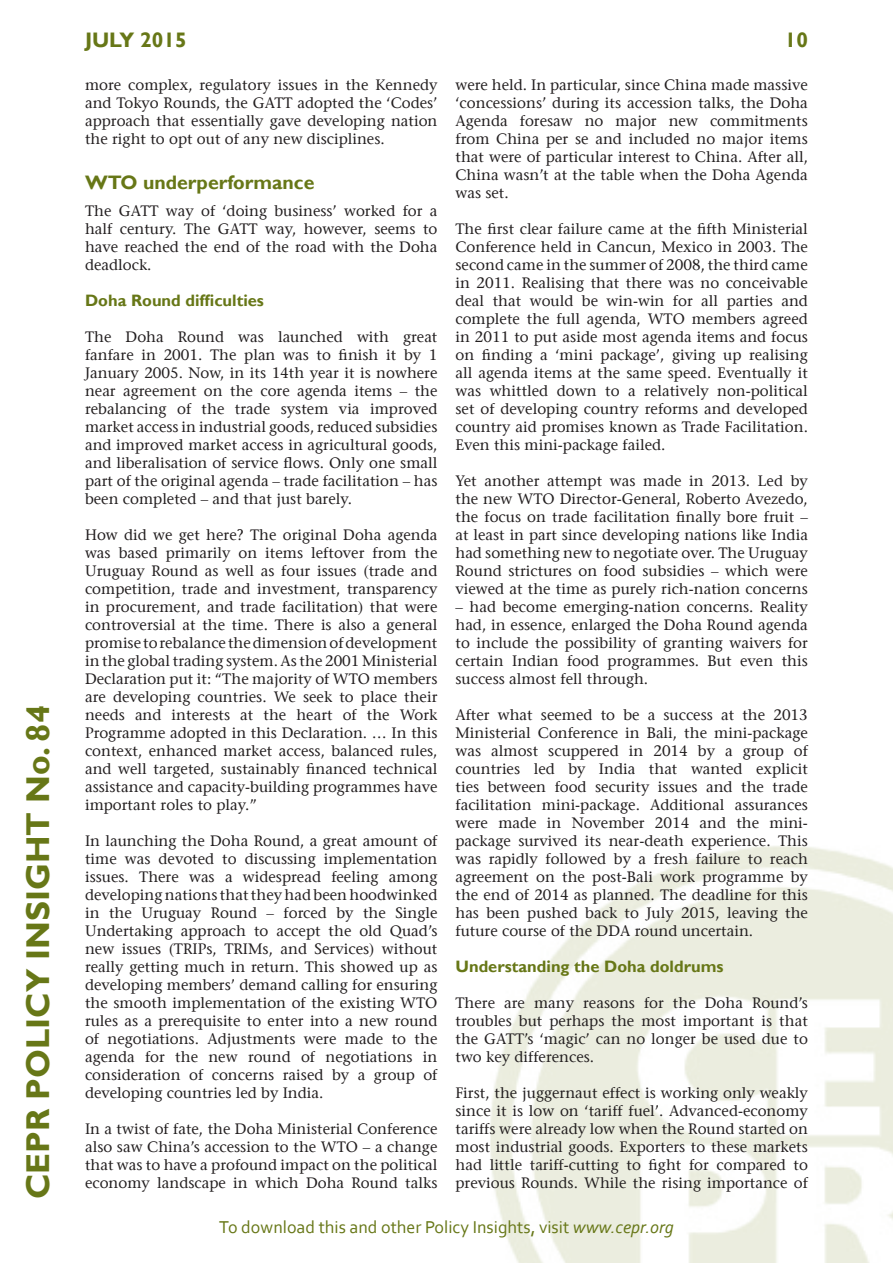
<style>
.page{position:relative;width:893px;height:1263px;background:#fff}
.page>*{position:absolute;margin:0;border:0;box-sizing:border-box;transform-origin:0 0}
.t1{font:700 33px "Gill Sans";color:#677717}
.t2{font:700 21px "Gill Sans";color:#677717}
.t3{font:700 19.5px "Gill Sans";color:#677717}
.t4{font:18px "Corbel";color:#677717}
.t5{font:700 16.5px "Gill Sans";color:#677717}
.t6{font:15px/18px "Stone Serif";color:#231f20;text-align:justify}
.s1{font-style:italic}
</style>
<div class="page">
<img style="left:490px;top:846px;width:403px;height:417px">
<h1 class="t1" style="left:18px;top:1199px;width:496px;rotate:-90deg">CEPR POLICY INSIGHT No. 84</h1>
<h2 class="t2" style="left:85px;top:28px;width:103px">july 2015</h2>
<h2 class="t2" style="left:785px;top:28px;width:25px">10</h2>
<p class="t6" style="left:85px;top:76px;width:354px">more complex, regulatory issues in the Kennedy and Tokyo Rounds, the GATT adopted the ‘Codes’ approach that essentially gave developing nation the right to opt out of any new disciplines.</p>
<h3 class="t3" style="left:85px;top:170px;width:231px">WTO underperformance</h3>
<p class="t6" style="left:85px;top:202px;width:354px">The GATT way of ‘doing business’ worked for a half century. The GATT way, however, seems to have reached the end of the road with the Doha deadlock.</p>
<p class="t5" style="left:85px;top:291px;width:180px">Doha Round difficulties</p>
<p class="t6" style="left:85px;top:328px;width:354px">The Doha Round was launched with great fanfare in 2001. The plan was to finish it by 1<br>January 2005. Now, in its 14th year it is nowhere near agreement on the core agenda items – the rebalancing of the trade system via improved market access in industrial goods, reduced subsidies and improved market access in agricultural goods, and liberalisation of service flows. Only one small part of the original agenda – trade facilitation – has been completed – and that just barely.</p>
<p class="t6" style="left:85px;top:526px;width:354px">How did we get here? The original Doha agenda was based primarily on items leftover from the Uruguay Round as well as four issues (trade and competition, trade and investment, transparency in procurement, and trade facilitation) that were controversial at the time. There is also a general promise to rebalance the dimension of development in the global trading system. As the 2001 Ministerial Declaration put it: “The majority of WTO members are developing countries. We seek to place their needs and interests at the heart of the Work Programme adopted in this Declaration. … In this context, enhanced market access, balanced rules, and well targeted, sustainably financed technical assistance and capacity-building programmes have important roles to play.”</p>
<p class="t6" style="left:85px;top:832px;width:354px">In launching the Doha Round, a great amount of time was devoted to discussing implementation issues. There was a widespread feeling among developing nations that they had been hoodwinked in the Uruguay Round – forced by the Single Undertaking approach to accept the old Quad’s new issues (TRIPs, TRIMs, and Services) without really getting much in return. This showed up as developing members’ demand calling for ensuring the smooth implementation of the existing WTO rules as a prerequisite to enter into a new round of negotiations. Adjustments were made to the agenda for the new round of negotiations in consideration of concerns raised by a group of developing countries led by India.</p>
<p class="t6" style="left:85px;top:1120px;width:354px">In a twist of fate, the Doha Ministerial Conference also saw China’s accession to the WTO – a change that was to have a profound impact on the political economy landscape in which Doha Round talks</p>
<p class="t6" style="left:455px;top:76px;width:354px">were held. In particular, since China made massive ‘concessions’ during its accession talks, the Doha Agenda foresaw no major new commitments from China per se and included no major items that were of particular interest to China. After all, China wasn’t at the table when the Doha Agenda was set.</p>
<p class="t6" style="left:455px;top:220px;width:354px">The first clear failure came at the fifth Ministerial Conference held in Cancun, Mexico in 2003. The second came in the summer of 2008, the third came in 2011. Realising that there was no conceivable deal that would be win-win for all parties and complete the full agenda, WTO members agreed in 2011 to put aside most agenda items and focus on finding a ‘mini package’, giving up realising all agenda items at the same speed. Eventually it was whittled down to a relatively non-political set of developing country reforms and developed country aid promises known as Trade Facilitation.<br>Even this mini-package failed.</p>
<p class="t6" style="left:455px;top:472px;width:354px">Yet another attempt was made in 2013. Led by the new WTO Director-General, Roberto Avezedo, the focus on trade facilitation finally bore fruit – at least in part since developing nations like India had something new to negotiate over. The Uruguay Round strictures on food subsidies – which were viewed at the time as purely rich-nation concerns</p>
<p class="t6" style="left:455px;top:598px;width:354px">– had become emerging-nation concerns. Reality had, in essence, enlarged the Doha Round agenda to include the possibility of granting waivers for certain Indian food programmes. But even this success almost fell through.</p>
<p class="t6" style="left:455px;top:706px;width:354px">After what seemed to be a success at the 2013<br>Ministerial Conference in Bali, the mini-package was almost scuppered in 2014 by a group of countries led by India that wanted explicit ties between food security issues and the trade facilitation mini-package. Additional assurances were made in November 2014 and the mini&shy;package survived its near-death experience. This was rapidly followed by a fresh failure to reach agreement on the post-Bali work programme by the end of 2014 as planned. The deadline for this has been pushed back to July 2015, leaving the future course of the DDA round uncertain.</p>
<p class="t5" style="left:455px;top:957px;width:270px">Understanding the Doha doldrums</p>
<p class="t6" style="left:455px;top:994px;width:354px">There are many reasons for the Doha Round’s troubles but perhaps the most important is that the GATT’s ‘magic’ can no longer be used due to two key differences.</p>
<p class="t6" style="left:455px;top:1084px;width:354px">First, the juggernaut effect is working only weakly since it is low on ‘tariff fuel’. Advanced-economy tariffs were already low when the Round started on most industrial goods. Exporters to these markets had little tariff-cutting to fight for compared to previous Rounds. While the rising importance of</p>
<p class="t4" style="left:219px;top:1216px;width:456px">To download this and other Policy Insights, visit <span class="s1">www.cepr.org</span></p>
</div>
